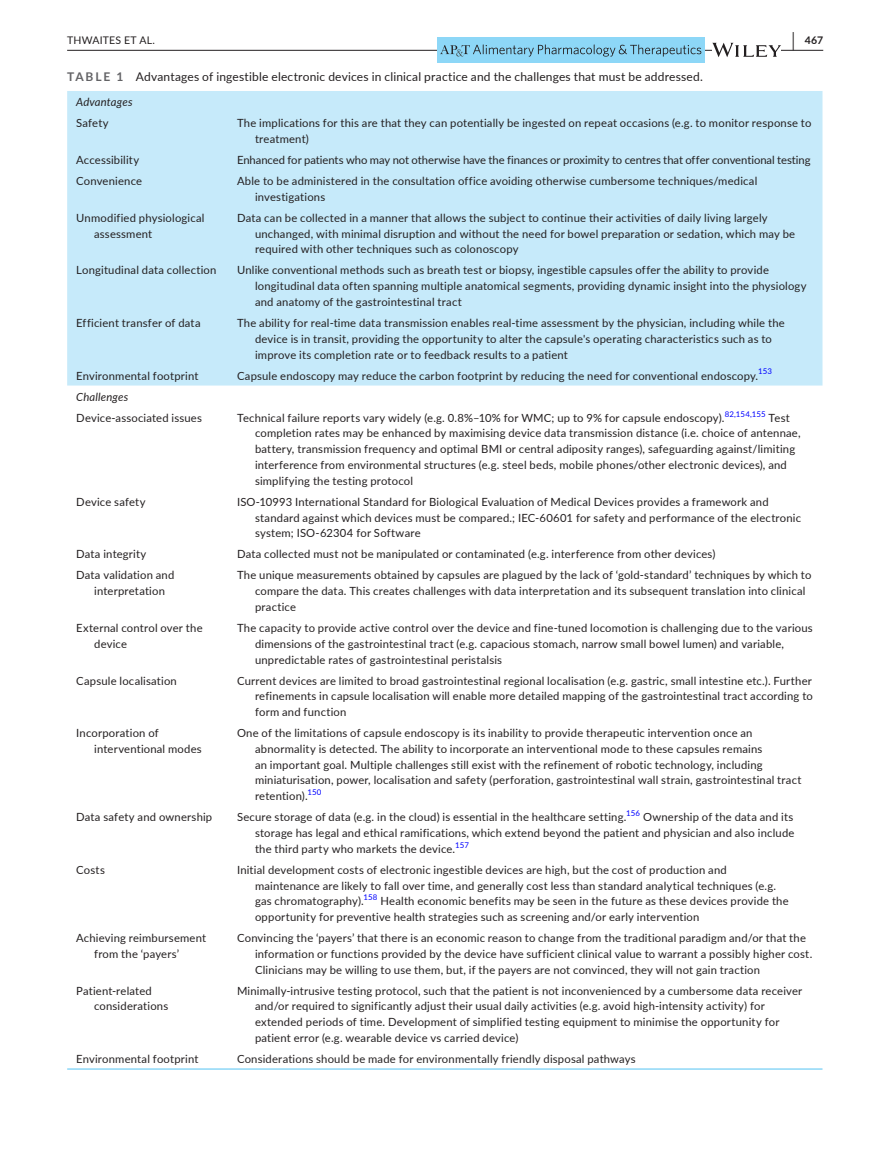
<style>
.page{position:relative;width:893px;height:1174px;background:#fff}
.page>*{position:absolute;margin:0;border:0;box-sizing:border-box;transform-origin:0 0}
.t1{font:700 19.5px "Lato";color:#231f20;scale:.48 1}
.t2{font:12px "Lato";letter-spacing:.015em;color:#231f20}
.t3{font:11.25px/15.8px "Lato";letter-spacing:.015em;color:#231f20}
.t4{font:11.25px "Lato";letter-spacing:-.005em;color:#231f20}
.t5{font:italic 11.25px "Lato";letter-spacing:.015em;color:#231f20}
.t6{font:10.5px "Lato";letter-spacing:.02em;color:#231f20}
.t7{font:700 10.5px "Lato";color:#231f20}
.t8{font:7.8px "Lato";letter-spacing:.015em;color:#00f}
.s1{font-weight:700;color:#636366}
</style>
<div class="page">
<hr style="left:67px;top:50px;width:756px;height:1px;background:#231f20">
<div style="left:437px;top:38px;width:268px;height:25px;background:#8dd7f7"></div>
<svg style="left:440px;top:44px;width:261px;height:13px"></svg>
<svg style="left:712px;top:43px;width:69px;height:14px"></svg>
<div style="left:67px;top:91px;width:755px;height:294px;background:#c6eafa"></div>
<hr style="left:67px;top:1068px;width:161px;height:1px;background:#8dd7f7">
<hr style="left:228px;top:1068px;width:594px;height:1px;background:#8dd7f7">
<h1 class="t1" style="left:792px;top:25px;width:7px">|</h1>
<p class="t6" style="left:67px;top:33px;width:89px">THWAITES ET AL.</p>
<p class="t7" style="left:805px;top:33px;width:20px">467</p>
<p class="t2" style="left:67px;top:68px;width:637px"><span class="s1">TABLE 1</span> Advantages of ingestible electronic devices in clinical practice and the challenges that must be addressed.</p>
<p class="t5" style="left:76px;top:94px;width:58px">Advantages</p>
<p class="t3" style="left:76px;top:115px;width:34px">Safety</p>
<p class="t3" style="left:255px;top:115px;width:558px;text-indent:-18px">The implications for this are that they can potentially be ingested on repeat occasions (e.g. to monitor response to treatment)</p>
<p class="t3" style="left:76px;top:151px;width:65px">Accessibility</p>
<p class="t4" style="left:237px;top:152px;width:575px">Enhanced for patients who may not otherwise have the finances or proximity to centres that offer conventional testing</p>
<p class="t3" style="left:76px;top:173px;width:67px">Convenience</p>
<p class="t3" style="left:255px;top:173px;width:504px;text-indent:-18px">Able to be administered in the consultation office avoiding otherwise cumbersome techniques/medical investigations</p>
<p class="t3" style="left:94px;top:209px;width:112px;text-indent:-18px">Unmodified physiological assessment</p>
<p class="t3" style="left:255px;top:209px;width:542px;text-indent:-18px">Data can be collected in a manner that allows the subject to continue their activities of daily living largely unchanged, with minimal disruption and without the need for bowel preparation or sedation, which may be required with other techniques such as colonoscopy</p>
<p class="t3" style="left:76px;top:262px;width:142px">Longitudinal data collection</p>
<p class="t3" style="left:255px;top:262px;width:553px;text-indent:-18px">Unlike conventional methods such as breath test or biopsy, ingestible capsules offer the ability to provide longitudinal data often spanning multiple anatomical segments, providing dynamic insight into the physiology and anatomy of the gastrointestinal tract</p>
<p class="t3" style="left:76px;top:314px;width:126px">Efficient transfer of data</p>
<p class="t3" style="left:255px;top:314px;width:531px;text-indent:-18px">The ability for real-time data transmission enables real-time assessment by the physician, including while the device is in transit, providing the opportunity to alter the capsule's operating characteristics such as to improve its completion rate or to feedback results to a patient</p>
<p class="t3" style="left:76px;top:367px;width:124px">Environmental footprint</p>
<p class="t3" style="left:237px;top:367px;width:523px">Capsule endoscopy may reduce the carbon footprint by reducing the need for conventional endoscopy.</p>
<p class="t8" style="left:758px;top:366px;width:15px">153</p>
<p class="t5" style="left:76px;top:388px;width:54px">Challenges</p>
<p class="t3" style="left:76px;top:409px;width:127px">Device-associated issues</p>
<p class="t3" style="left:237px;top:409px;width:489px">Technical failure reports vary widely (e.g. 0.8%–10% for WMC; up to 9% for capsule endoscopy).</p>
<p class="t8" style="left:725px;top:408px;width:42px">82,154,155</p>
<p class="t3" style="left:255px;top:409px;width:547px;text-indent:514px">Test completion rates may be enhanced by maximising device data transmission distance (i.e. choice of antennae, battery, transmission frequency and optimal BMI or central adiposity ranges), safeguarding against/limiting interference from environmental structures (e.g. steel beds, mobile phones/other electronic devices), and simplifying the testing protocol</p>
<p class="t3" style="left:76px;top:493px;width:71px">Device safety</p>
<p class="t3" style="left:255px;top:493px;width:548px;text-indent:-18px">ISO-10993 International Standard for Biological Evaluation of Medical Devices provides a framework and standard against which devices must be compared.; IEC-60601 for safety and performance of the electronic system; ISO-62304 for Software</p>
<p class="t3" style="left:76px;top:546px;width:72px">Data integrity</p>
<p class="t3" style="left:237px;top:546px;width:480px">Data collected must not be manipulated or contaminated (e.g. interference from other devices)</p>
<p class="t3" style="left:94px;top:567px;width:82px;text-indent:-18px">Data validation and interpretation</p>
<p class="t3" style="left:255px;top:567px;width:558px;text-indent:-18px">The unique measurements obtained by capsules are plagued by the lack of ‘gold-standard’ techniques by which to compare the data. This creates challenges with data interpretation and its subsequent translation into clinical practice</p>
<p class="t3" style="left:94px;top:619px;width:110px;text-indent:-18px">External control over the device</p>
<p class="t3" style="left:255px;top:619px;width:559px;text-indent:-18px">The capacity to provide active control over the device and fine-tuned locomotion is challenging due to the various dimensions of the gastrointestinal tract (e.g. capacious stomach, narrow small bowel lumen) and variable, unpredictable rates of gastrointestinal peristalsis</p>
<p class="t3" style="left:76px;top:672px;width:102px">Capsule localisation</p>
<p class="t3" style="left:255px;top:672px;width:559px;text-align:justify;text-indent:-18px">Current devices are limited to broad gastrointestinal regional localisation (e.g. gastric, small intestine etc.). Further refinements in capsule localisation will enable more detailed mapping of the gastrointestinal tract according to form and function</p>
<p class="t3" style="left:94px;top:724px;width:109px;text-indent:-18px">Incorporation of interventional modes</p>
<p class="t3" style="left:255px;top:724px;width:548px;text-indent:-18px">One of the limitations of capsule endoscopy is its inability to provide therapeutic intervention once an abnormality is detected. The ability to incorporate an interventional mode to these capsules remains<br>an important goal. Multiple challenges still exist with the refinement of robotic technology, including miniaturisation, power, localisation and safety (perforation, gastrointestinal wall strain, gastrointestinal tract retention).</p>
<p class="t8" style="left:307px;top:786px;width:16px">150</p>
<p class="t3" style="left:76px;top:808px;width:138px">Data safety and ownership</p>
<p class="t3" style="left:237px;top:808px;width:391px">Secure storage of data (e.g. in the cloud) is essential in the healthcare setting.</p>
<p class="t8" style="left:626px;top:807px;width:15px">156</p>
<p class="t3" style="left:255px;top:808px;width:541px;text-align:justify;text-indent:388px">Ownership of the data and its storage has legal and ethical ramifications, which extend beyond the patient and physician and also include the third party who markets the device.</p>
<p class="t8" style="left:455px;top:839px;width:15px">157</p>
<p class="t3" style="left:76px;top:861px;width:30px">Costs</p>
<p class="t3" style="left:255px;top:861px;width:523px;text-indent:-18px">Initial development costs of electronic ingestible devices are high, but the cost of production and maintenance are likely to fall over time, and generally cost less than standard analytical techniques (e.g. gas chromatography).</p>
<p class="t8" style="left:364px;top:891px;width:15px">158</p>
<p class="t3" style="left:255px;top:893px;width:535px;text-indent:125px">Health economic benefits may be seen in the future as these devices provide the opportunity for preventive health strategies such as screening and/or early intervention</p>
<p class="t3" style="left:94px;top:929px;width:113px;text-indent:-18px">Achieving reimbursement from the ‘payers’</p>
<p class="t3" style="left:255px;top:929px;width:559px;text-indent:-18px">Convincing the ‘payers’ that there is an economic reason to change from the traditional paradigm and/or that the information or functions provided by the device have sufficient clinical value to warrant a possibly higher cost.<br>Clinicians may be willing to use them, but, if the payers are not convinced, they will not gain traction</p>
<p class="t3" style="left:94px;top:982px;width:76px;text-indent:-18px">Patient-related considerations</p>
<p class="t3" style="left:255px;top:982px;width:549px;text-indent:-18px">Minimally-intrusive testing protocol, such that the patient is not inconvenienced by a cumbersome data receiver and/or required to significantly adjust their usual daily activities (e.g. avoid high-intensity activity) for extended periods of time. Development of simplified testing equipment to minimise the opportunity for patient error (e.g. wearable device vs carried device)</p>
<p class="t3" style="left:76px;top:1050px;width:124px">Environmental footprint</p>
<p class="t3" style="left:237px;top:1050px;width:400px">Considerations should be made for environmentally friendly disposal pathways</p>
</div>
